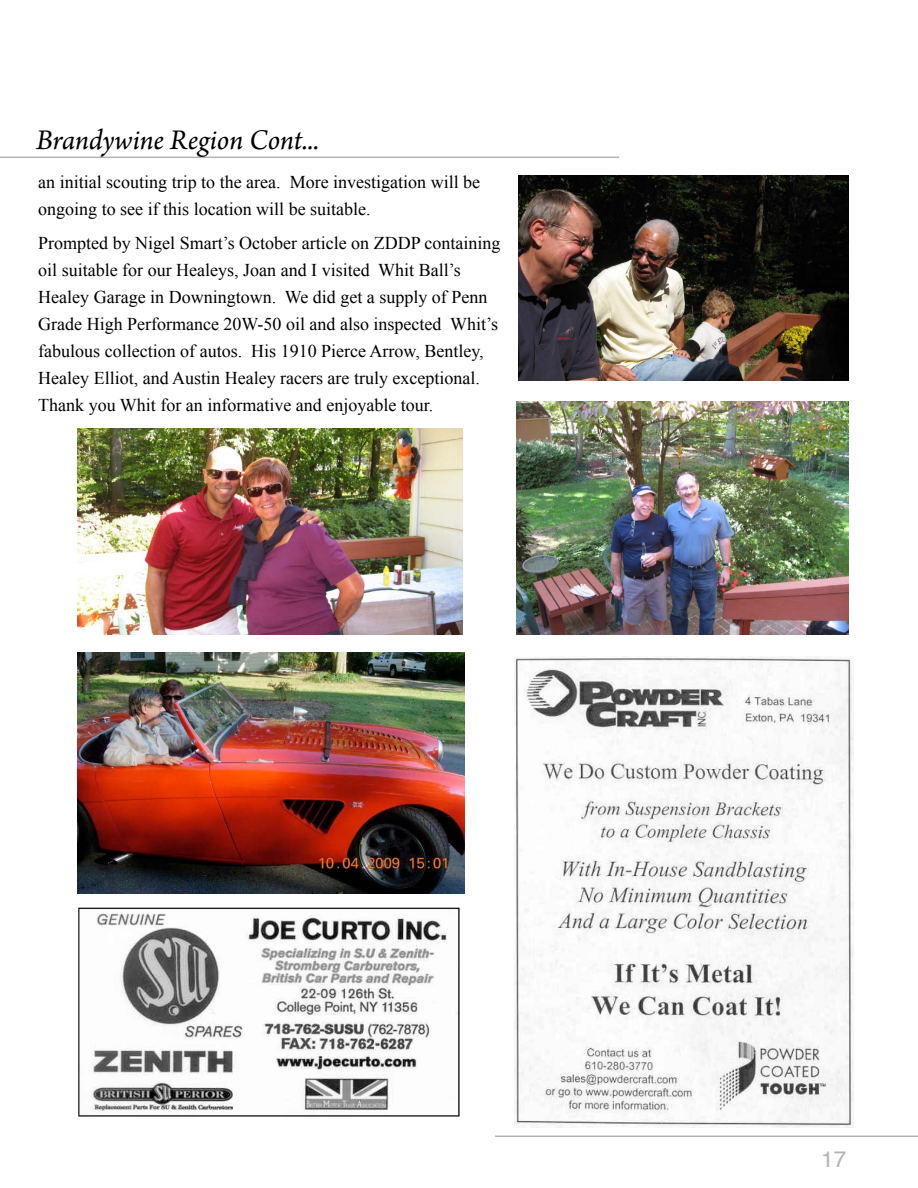
<style>
.page{position:relative;width:918px;height:1188px;background:#fff}
.page>*{position:absolute;margin:0;border:0;box-sizing:border-box;transform-origin:0 0}
.t1{font:italic 30px "Arno Pro";letter-spacing:-.005em;color:#000}
.t2{font:22.5px "Helvetica";color:#b1b4b6}
.t3{font:18px/27px "Times New Roman";color:#000}
</style>
<div class="page">
<hr style="left:495px;top:1136px;width:423px;height:1px;background:#b1b4b6">
<hr style="left:0;top:157px;width:619px;height:1px;background:#b1b4b6">
<img style="left:514px;top:656px;width:340px;height:471px">
<img style="left:78px;top:907px;width:382px;height:210px">
<img style="left:77px;top:652px;width:388px;height:241px">
<img style="left:517px;top:401px;width:332px;height:233px">
<img style="left:519px;top:176px;width:330px;height:204px">
<img style="left:77px;top:428px;width:386px;height:206px">
<h1 class="t1" style="left:36px;top:123px;width:285px">Brandywine Region Cont...</h1>
<p class="t3" style="left:38px;top:168px;width:443px">an initial scouting trip to the area. More investigation will be ongoing to see if this location will be suitable.</p>
<p class="t3" style="left:38px;top:229px;width:464px">Prompted by Nigel Smart’s October article on ZDDP containing oil suitable for our Healeys, Joan and I visited Whit Ball’s Healey Garage in Downingtown. We did get a supply of Penn Grade High Performance 20W-50 oil and also inspected Whit’s fabulous collection of autos. His 1910 Pierce Arrow, Bentley, Healey Elliot, and Austin Healey racers are truly exceptional.<br>Thank you Whit for an informative and enjoyable tour.</p>
<p class="t2" style="left:821px;top:1141px;width:27px">17</p>
</div>
